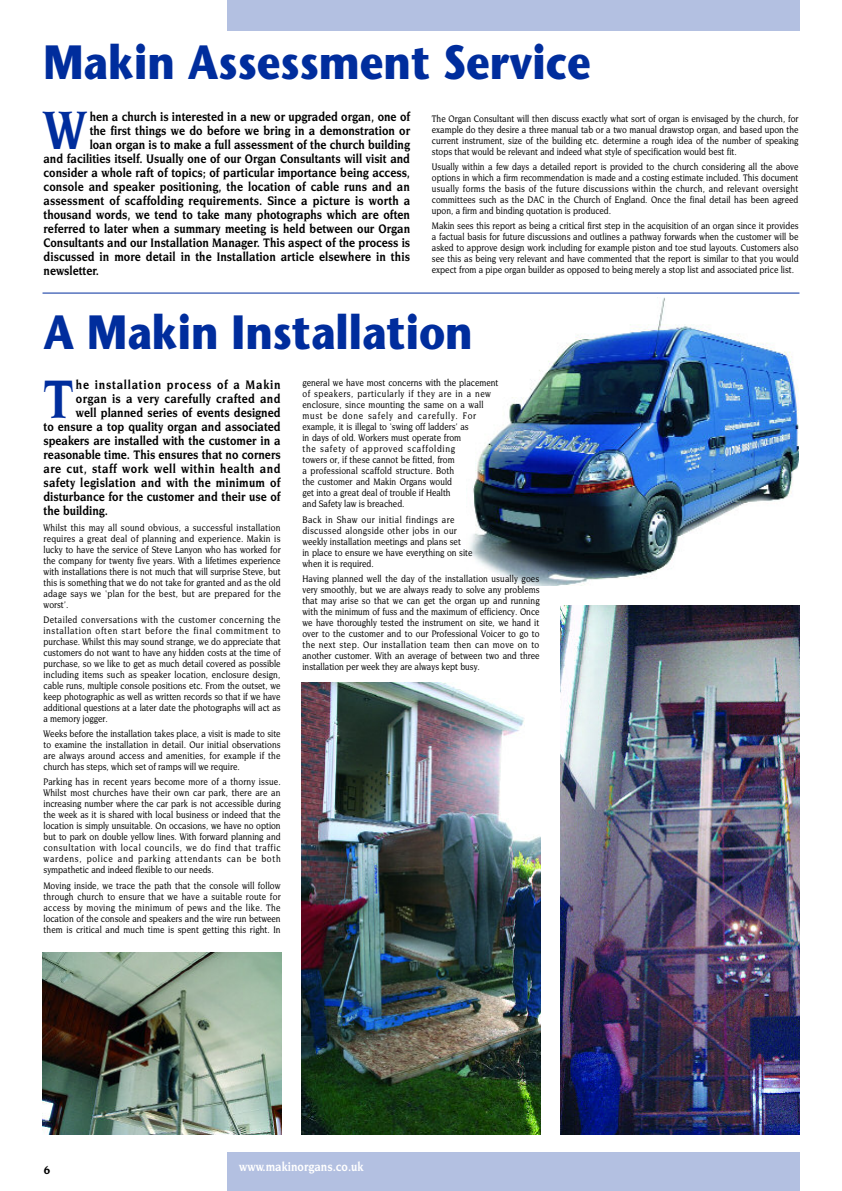
<style>
.page{position:relative;width:842px;height:1191px;background:#fff}
.page>*{position:absolute;margin:0;border:0;box-sizing:border-box;transform-origin:0 0}
.t1{font:700 57px "Novarese IT Cby BT";color:#002d9d;scale:.86 1}
.t2{font:700 48px "Stone Sans";color:#002d9d;scale:.86 1}
.t3{font:700 13px "Novarese IT Cby BT";color:#000;scale:.86 1}
.t4{font:700 13px "Novarese IT Cby BT";letter-spacing:.02em;color:#000;scale:.86 1}
.t5{font:700 13px "Novarese IT Cby BT";letter-spacing:.04em;color:#000;scale:.86 1}
.t6{font:700 13px "Novarese IT Cby BT";letter-spacing:.025em;color:#000;scale:.86 1}
.t7{font:700 13px "Novarese IT Cby BT";letter-spacing:.07em;color:#000;scale:.86 1}
.t8{font:700 13px "Novarese IT Cby BT";color:#fff;scale:.86 1}
.t9{font:700 12px "Novarese IT Cby BT";color:#000}
.t10{font:500 10px/11px "Novarese IT Cby BT";color:#000;text-align:justify;scale:.86 1}
</style>
<div class="page">
<img style="left:469px;top:297px;width:329px;height:288px">
<img style="left:560px;top:605px;width:239px;height:529px">
<img style="left:43px;top:952px;width:239px;height:182px">
<div style="left:227px;top:0;width:572px;height:30px;background:#b3c0e1"></div>
<div style="left:227px;top:1152px;width:572px;height:39px;background:#b3c0e1"></div>
<hr style="left:43px;top:293px;width:756px;height:1px;background:#002d9d">
<img style="left:301px;top:683px;width:239px;height:451px">
<h2 class="t2" style="left:44px;top:44px;width:638px">Makin Assessment Service</h2>
<p class="t10" style="left:432px;top:114px;width:428px">The Organ Consultant will then discuss exactly what sort of organ is envisaged by the church, for example do they desire a three manual tab or a two manual drawstop organ, and based upon the current instrument, size of the building etc. determine a rough idea of the number of speaking stops that would be relevant and indeed what style of specification would best fit.</p>
<p class="t10" style="left:432px;top:162px;width:428px">Usually within a few days a detailed report is provided to the church considering all the above options in which a firm recommendation is made and a costing estimate included. This document usually forms the basis of the future discussions within the church, and relevant oversight committees such as the DAC in the Church of England. Once the final detail has been agreed upon, a firm and binding quotation is produced.</p>
<p class="t10" style="left:432px;top:221px;width:428px">Makin sees this report as being a critical first step in the acquisition of an organ since it provides a factual basis for future discussions and outlines a pathway forwards when the customer will be asked to approve design work including for example piston and toe stud layouts. Customers also see this as being very relevant and have commented that the report is similar to that you would expect from a pipe organ builder as opposed to being merely a stop list and associated price list.</p>
<h3 class="t3" style="left:90px;top:112px;width:374px">hen a church is interested in a new or upgraded organ, one of</h3>
<h3 class="t3" style="left:90px;top:126px;width:374px">the first things we do before we bring in a demonstration or</h3>
<h3 class="t3" style="left:90px;top:140px;width:374px">loan organ is to make a full assessment of the church building</h3>
<h3 class="t3" style="left:44px;top:154px;width:428px">and facilities itself. Usually one of our Organ Consultants will visit and</h3>
<h3 class="t3" style="left:44px;top:168px;width:428px">consider a whole raft of topics; of particular importance being access,</h3>
<h3 class="t3" style="left:44px;top:182px;width:427px">console and speaker positioning, the location of cable runs and an</h3>
<h3 class="t3" style="left:44px;top:196px;width:428px">assessment of scaffolding requirements. Since a picture is worth a</h3>
<h3 class="t3" style="left:44px;top:210px;width:428px">thousand words, we tend to take many photographs which are often</h3>
<h3 class="t3" style="left:44px;top:224px;width:428px">referred to later when a summary meeting is held between our Organ</h3>
<h3 class="t3" style="left:44px;top:238px;width:428px">Consultants and our Installation Manager. This aspect of the process is</h3>
<h3 class="t3" style="left:44px;top:252px;width:428px">discussed in more detail in the Installation article elsewhere in this</h3>
<h3 class="t3" style="left:44px;top:266px;width:66px">newsletter.</h3>
<h2 class="t2" style="left:44px;top:313px;width:501px">A Makin Installation</h2>
<h1 class="t1" style="left:44px;top:107px;width:51px">W</h1>
<h1 class="t1" style="left:44px;top:376px;width:37px">T</h1>
<p class="t10" style="left:302px;top:378px;width:229px;text-align:left">general we have most concerns with the placement of speakers, particularly if they are in a new enclosure, since mounting the same on a wall must be done safely and carefully. For example, it is illegal to ‘swing off ladders’ as<br>in days of old. Workers must operate from<br>the safety of approved scaffolding<br>towers or, if these cannot be fitted, from<br>a professional scaffold structure. Both<br>the customer and Makin Organs would<br>get into a great deal of trouble if Health<br>and Safety law is breached.</p>
<p class="t10" style="left:302px;top:514px;width:199px;text-align:left">Back in Shaw our initial findings are discussed alongside other jobs in our weekly installation meetings and plans set<br>in place to ensure we have everything on site when it is required.</p>
<p class="t10" style="left:302px;top:574px;width:277px">Having planned well the day of the installation usually goes very smoothly, but we are always ready to solve any problems that may arise so that we can get the organ up and running with the minimum of fuss and the maximum of efficiency. Once we have thoroughly tested the instrument on site, we hand it over to the customer and to our Professional Voicer to go to the next step. Our installation team then can move on to another customer. With an average of between two and three installation per week they are always kept busy.</p>
<h3 class="t7" style="left:76px;top:380px;width:240px">he installation process of a Makin</h3>
<h3 class="t6" style="left:76px;top:394px;width:239px">organ is a very carefully crafted and</h3>
<h3 class="t3" style="left:76px;top:408px;width:239px">well planned series of events designed</h3>
<h3 class="t3" style="left:44px;top:422px;width:277px">to ensure a top quality organ and associated</h3>
<h3 class="t3" style="left:44px;top:436px;width:277px">speakers are installed with the customer in a</h3>
<h3 class="t3" style="left:44px;top:450px;width:277px">reasonable time. This ensures that no corners</h3>
<h3 class="t5" style="left:44px;top:464px;width:277px">are cut, staff work well within health and</h3>
<h3 class="t4" style="left:44px;top:478px;width:277px">safety legislation and with the minimum of</h3>
<h3 class="t3" style="left:44px;top:492px;width:277px">disturbance for the customer and their use of</h3>
<h3 class="t3" style="left:44px;top:506px;width:77px">the building.</h3>
<p class="t10" style="left:44px;top:522px;width:277px">Whilst this may all sound obvious, a successful installation requires a great deal of planning and experience. Makin is lucky to have the service of Steve Lanyon who has worked for the company for twenty five years. With a lifetimes experience with installations there is not much that will surprise Steve, but this is something that we do not take for granted and as the old adage says we ‘plan for the best, but are prepared for the worst’.</p>
<p class="t10" style="left:44px;top:614px;width:277px">Detailed conversations with the customer concerning the installation often start before the final commitment to purchase. Whilst this may sound strange, we do appreciate that customers do not want to have any hidden costs at the time of purchase, so we like to get as much detail covered as possible including items such as speaker location, enclosure design, cable runs, multiple console positions etc. From the outset, we keep photographic as well as written records so that if we have additional questions at a later date the photographs will act as a memory jogger.</p>
<p class="t10" style="left:44px;top:729px;width:277px">Weeks before the installation takes place, a visit is made to site to examine the installation in detail. Our initial observations are always around access and amenities, for example if the church has steps, which set of ramps will we require.</p>
<p class="t10" style="left:44px;top:777px;width:277px">Parking has in recent years become more of a thorny issue.<br>Whilst most churches have their own car park, there are an increasing number where the car park is not accessible during the week as it is shared with local business or indeed that the location is simply unsuitable. On occasions, we have no option but to park on double yellow lines. With forward planning and consultation with local councils, we do find that traffic wardens, police and parking attendants can be both sympathetic and indeed flexible to our needs.</p>
<p class="t10" style="left:44px;top:880px;width:277px">Moving inside, we trace the path that the console will follow through church to ensure that we have a suitable route for access by moving the minimum of pews and the like. The location of the console and speakers and the wire run between them is critical and much time is spent getting this right. In</p>
<p class="t9" style="left:44px;top:1164px;width:8px">6</p>
<h3 class="t8" style="left:239px;top:1161px;width:146px">www.makinorgans.co.uk</h3>
</div>
